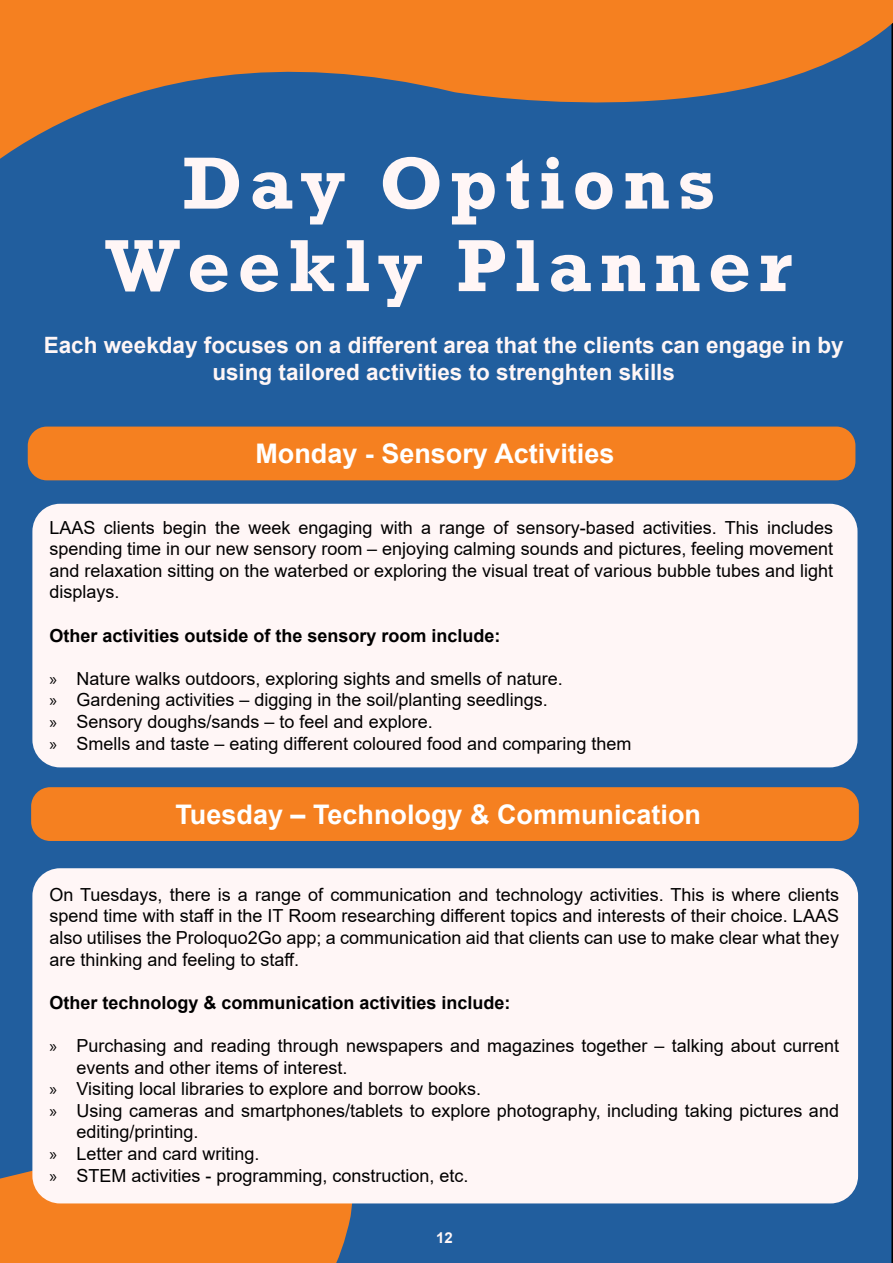
<style>
.page{position:relative;width:893px;height:1263px;background:#fff}
.page>*{position:absolute;margin:0;border:0;box-sizing:border-box;transform-origin:0 0}
.t1{font:700 75px/82.5px "Rockwell Std";letter-spacing:.1em;color:#fff6f6;text-align:center}
.t2{font:700 27px "Arial";color:#fff}
.t3{font:700 22.5px/27px "Arial";color:#fff6f6;text-align:center}
.t4{font:18px/21.6px "Arial";color:#000;text-align:justify}
.t5{font:700 18px "Arial";color:#000}
.t6{font:700 15px "Arial";color:#fff6f6}
.s1{font-family:"Myriad Pro"}
</style>
<div class="page">
<div style="left:0;top:218px;width:892px;height:1045px;background:#215e9e"></div>
<div style="left:28px;top:427px;width:827px;height:53px;background:#f58020;border-radius:19px"></div>
<div style="left:32px;top:504px;width:825px;height:263px;background:#fff6f6;border-radius:28px"></div>
<div style="left:31px;top:787px;width:828px;height:54px;background:#f58020;border-radius:19px"></div>
<svg style="left:0;top:1093px;width:365px;height:170px;background:#d57b33"></svg>
<div style="left:32px;top:868px;width:826px;height:335px;background:#fff6f6;border-radius:28px"></div>
<svg style="left:0;top:0;width:892px;height:218px;background:#786b6a"></svg>
<hr style="left:892px;top:0;width:1px;height:1263px;background:#215e9e">
<h1 class="t1" style="left:105px;top:141px;width:688px">Day Options<br>Weekly Planner</h1>
<p class="t3" style="left:44px;top:332px;width:801px">Each weekday focuses on a different area that the clients can engage in by using tailored activities to strenghten skills</p>
<h2 class="t2" style="left:255px;top:435px;width:361px">Monday - Sensory Activities</h2>
<p class="t4" style="left:49px;top:516px;width:785px">LAAS clients begin the week engaging with a range of sensory-based activities. This includes spending time in our new sensory room – enjoying calming sounds and pictures, feeling movement and relaxation sitting on the waterbed or exploring the visual treat of various bubble tubes and light displays.</p>
<p class="t5" style="left:49px;top:623px;width:453px">Other activities outside of the sensory room include:</p>
<p class="t4" style="left:49px;top:668px;width:583px;text-align:left"><span class="s1">»</span> Nature walks outdoors, exploring sights and smells of nature.<br><span class="s1">»</span> Gardening activities – digging in the soil/planting seedlings.<br><span class="s1">»</span> Sensory doughs/sands – to feel and explore.<br><span class="s1">»</span> Smells and taste – eating different coloured food and comparing them</p>
<h2 class="t2" style="left:175px;top:795px;width:527px">Tuesday – Technology &amp; Communication</h2>
<p class="t4" style="left:49px;top:883px;width:791px">On Tuesdays, there is a range of communication and technology activities. This is where clients spend time with staff in the IT Room researching different topics and interests of their choice. LAAS also utilises the Proloquo2Go app; a communication aid that clients can use to make clear what they are thinking and feeling to staff.</p>
<p class="t5" style="left:49px;top:990px;width:463px">Other technology &amp; communication activities include:</p>
<p class="t4" style="left:49px;top:1035px;width:791px"><span class="s1">»</span> Purchasing and reading through newspapers and magazines together – talking about current</p>
<p class="t4" style="left:76px;top:1056px;width:273px">events and other items of interest.</p>
<p class="t4" style="left:49px;top:1078px;width:433px"><span class="s1">»</span> Visiting local libraries to explore and borrow books.</p>
<p class="t4" style="left:49px;top:1099px;width:791px"><span class="s1">»</span> Using cameras and smartphones/tablets to explore photography, including taking pictures and</p>
<p class="t4" style="left:76px;top:1121px;width:124px">editing/printing.</p>
<p class="t4" style="left:49px;top:1143px;width:212px"><span class="s1">»</span> Letter and card writing.</p>
<p class="t4" style="left:49px;top:1164px;width:421px"><span class="s1">»</span> STEM activities - programming, construction, etc.</p>
<p class="t6" style="left:436px;top:1227px;width:18px">12</p>
</div>
